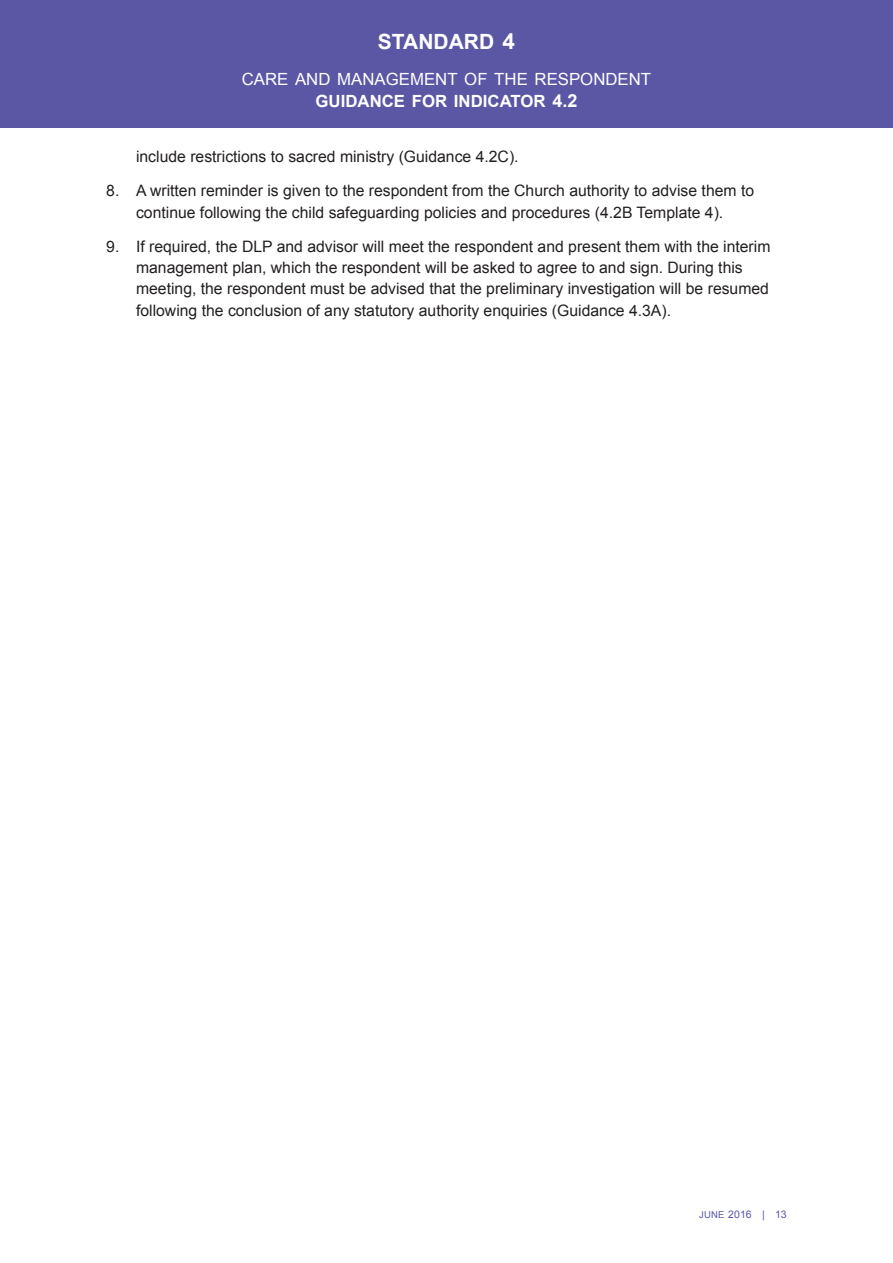
<style>
.page{position:relative;width:893px;height:1263px;background:#fff}
.page>*{position:absolute;margin:0;border:0;box-sizing:border-box;transform-origin:0 0}
.Master_page_standard{font:700 21px "Arial";color:#fff}
.Master_page_title{font:16.8px/22.5px "Arial";color:#fff;text-align:center}
.t1{font:15.75px/21.3px "Arial";color:#231f20;text-align:center}
.t2{font:10.5px "Arial";letter-spacing:-.01em;color:#5a57a5}
.s1{font-size:22.5px}
.s2{font-weight:700}
.s3{font-weight:700;font-size:18px}
.s4{font-size:9.45px}
</style>
<div class="page">
<div style="left:0;top:0;width:893px;height:128px;background:#5a57a5"></div>
<p class="Master_page_standard" style="left:378px;top:28px;width:139px">STANDARD <span class="s1">4</span></p>
<p class="Master_page_title" style="left:242px;top:68px;width:411px">CARE AND MANAGEMENT OF THE RESPONDENT<br><span class="s2">GUIDANCE FOR INDICATOR</span> <span class="s3">4.2</span></p>
<p class="t1" style="left:136px;top:146px;width:384px">include restrictions to sacred ministry (Guidance 4.2C).</p>
<p class="t1" style="left:106px;top:180px;width:649px">8. A written reminder is given to the respondent from the Church authority to advise them to continue following the child safeguarding policies and procedures (4.2B Template 4).</p>
<p class="t1" style="left:136px;top:236px;width:636px;text-align:left;text-indent:-30px">9. If required, the DLP and advisor will meet the respondent and present them with the interim management plan, which the respondent will be asked to agree to and sign. During this meeting, the respondent must be advised that the preliminary investigation will be resumed following the conclusion of any statutory authority enquiries (Guidance 4.3A).</p>
<p class="t2" style="left:699px;top:1207px;width:89px"><span class="s4">JUNE</span> 2016 | 13</p>
</div>
